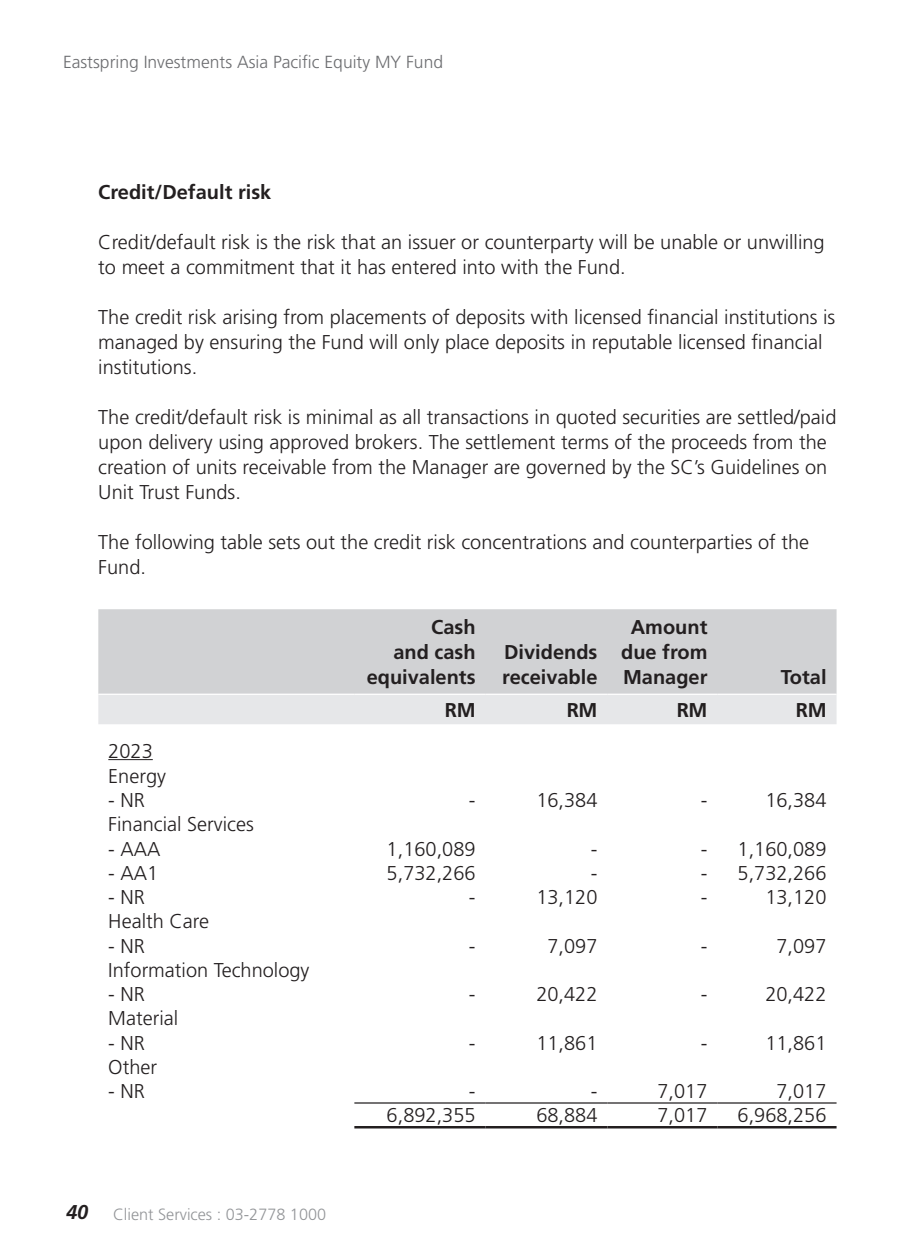
<style>
.page{position:relative;width:900px;height:1260px;background:#fff}
.page>*{position:absolute;margin:0;border:0;box-sizing:border-box;transform-origin:0 0}
.t1{font:300 20px/25px "Frutiger LT Std";color:#231f20}
.t2{font:700 20px/25px "Frutiger LT Std";color:#231f20;text-align:right}
.t3{font:300 17.5px "Frutiger LT Std";color:#6c6d70}
.t4{font:300 16.25px "Frutiger LT Std";color:#939598}
.s1{font-weight:700;font-style:italic;font-size:20px;color:#231f20}
</style>
<div class="page">
<div style="left:98px;top:609px;width:739px;height:85px;background:#d1d2d4"></div>
<div style="left:98px;top:695px;width:739px;height:29px;background:#e6e7e9"></div>
<hr style="left:354px;top:1126px;width:132px;height:3px;background:#231f20">
<hr style="left:486px;top:1126px;width:122px;height:3px;background:#231f20">
<hr style="left:608px;top:1126px;width:110px;height:3px;background:#231f20">
<hr style="left:718px;top:1126px;width:119px;height:3px;background:#231f20">
<hr style="left:354px;top:1102px;width:132px;height:2px;background:#231f20">
<hr style="left:486px;top:1102px;width:122px;height:2px;background:#231f20">
<hr style="left:608px;top:1102px;width:110px;height:2px;background:#231f20">
<hr style="left:718px;top:1102px;width:119px;height:2px;background:#231f20">
<hr style="left:108px;top:759px;width:45px;height:1px;background:#231f20">
<p class="t3" style="left:63px;top:52px;width:382px">Eastspring Investments Asia Pacific Equity MY Fund</p>
<p class="t2" style="left:98px;top:180px;width:175px">Credit/Default risk</p>
<p class="t1" style="left:98px;top:230px;width:728px">Credit/default risk is the risk that an issuer or counterparty will be unable or unwilling to meet a commitment that it has entered into with the Fund.</p>
<p class="t1" style="left:98px;top:305px;width:739px">The credit risk arising from placements of deposits with licensed financial institutions is managed by ensuring the Fund will only place deposits in reputable licensed financial institutions.</p>
<p class="t1" style="left:98px;top:405px;width:740px">The credit/default risk is minimal as all transactions in quoted securities are settled/paid upon delivery using approved brokers. The settlement terms of the proceeds from the creation of units receivable from the Manager are governed by the SC’s Guidelines on Unit Trust Funds.</p>
<p class="t1" style="left:98px;top:530px;width:712px">The following table sets out the credit risk concentrations and counterparties of the<br>Fund.</p>
<p class="t2" style="left:367px;top:615px;width:110px">Cash<br>and cash equivalents</p>
<p class="t2" style="left:502px;top:640px;width:97px;text-align:left">Dividends receivable</p>
<p class="t2" style="left:621px;top:615px;width:88px;text-align:center">Amount due from<br>Manager</p>
<p class="t2" style="left:781px;top:665px;width:47px">Total</p>
<p class="t2" style="left:445px;top:697px;width:32px">RM</p>
<p class="t2" style="left:567px;top:697px;width:32px">RM</p>
<p class="t2" style="left:677px;top:697px;width:32px">RM</p>
<p class="t2" style="left:796px;top:697px;width:32px">RM</p>
<p class="t1" style="left:108px;top:738px;width:59px">2023<br>Energy</p>
<p class="t1" style="left:108px;top:788px;width:38px">- NR</p>
<p class="t1" style="left:469px;top:788px;width:8px">-</p>
<p class="t1" style="left:536px;top:788px;width:63px">16,384</p>
<p class="t1" style="left:701px;top:788px;width:8px">-</p>
<p class="t1" style="left:765px;top:788px;width:63px">16,384</p>
<p class="t1" style="left:108px;top:812px;width:147px">Financial Services</p>
<p class="t1" style="left:108px;top:836px;width:54px">- AAA</p>
<p class="t1" style="left:387px;top:836px;width:90px">1,160,089</p>
<p class="t1" style="left:591px;top:836px;width:8px">-</p>
<p class="t1" style="left:701px;top:836px;width:127px">- 1,160,089</p>
<p class="t1" style="left:108px;top:861px;width:52px">- AA1</p>
<p class="t1" style="left:387px;top:861px;width:90px">5,732,266</p>
<p class="t1" style="left:591px;top:861px;width:8px">-</p>
<p class="t1" style="left:701px;top:861px;width:127px">- 5,732,266</p>
<p class="t1" style="left:108px;top:885px;width:38px">- NR</p>
<p class="t1" style="left:469px;top:885px;width:8px">-</p>
<p class="t1" style="left:536px;top:885px;width:63px">13,120</p>
<p class="t1" style="left:701px;top:885px;width:8px">-</p>
<p class="t1" style="left:765px;top:885px;width:63px">13,120</p>
<p class="t1" style="left:108px;top:909px;width:102px">Health Care</p>
<p class="t1" style="left:108px;top:933px;width:38px">- NR</p>
<p class="t1" style="left:469px;top:933px;width:8px">-</p>
<p class="t1" style="left:547px;top:933px;width:52px">7,097</p>
<p class="t1" style="left:701px;top:933px;width:8px">-</p>
<p class="t1" style="left:777px;top:933px;width:52px">7,097</p>
<p class="t1" style="left:108px;top:958px;width:203px">Information Technology</p>
<p class="t1" style="left:108px;top:982px;width:38px">- NR</p>
<p class="t1" style="left:469px;top:982px;width:8px">-</p>
<p class="t1" style="left:536px;top:982px;width:63px">20,422</p>
<p class="t1" style="left:701px;top:982px;width:8px">-</p>
<p class="t1" style="left:765px;top:982px;width:63px">20,422</p>
<p class="t1" style="left:108px;top:1006px;width:71px">Material</p>
<p class="t1" style="left:108px;top:1030px;width:38px">- NR</p>
<p class="t1" style="left:469px;top:1030px;width:8px">-</p>
<p class="t1" style="left:536px;top:1030px;width:63px">11,861</p>
<p class="t1" style="left:701px;top:1030px;width:8px">-</p>
<p class="t1" style="left:765px;top:1030px;width:63px">11,861</p>
<p class="t1" style="left:108px;top:1055px;width:50px">Other</p>
<p class="t1" style="left:108px;top:1079px;width:38px">- NR</p>
<p class="t1" style="left:469px;top:1079px;width:8px">-</p>
<p class="t1" style="left:591px;top:1079px;width:8px">-</p>
<p class="t1" style="left:657px;top:1079px;width:52px">7,017</p>
<p class="t1" style="left:777px;top:1079px;width:52px">7,017</p>
<p class="t1" style="left:387px;top:1103px;width:90px">6,892,355</p>
<p class="t1" style="left:536px;top:1103px;width:63px">68,884</p>
<p class="t1" style="left:657px;top:1103px;width:52px">7,017</p>
<p class="t1" style="left:738px;top:1103px;width:90px">6,968,256</p>
<p class="t4" style="left:66px;top:1205px;width:262px"><span class="s1">40</span> Client Services : 03-2778 1000</p>
</div>
